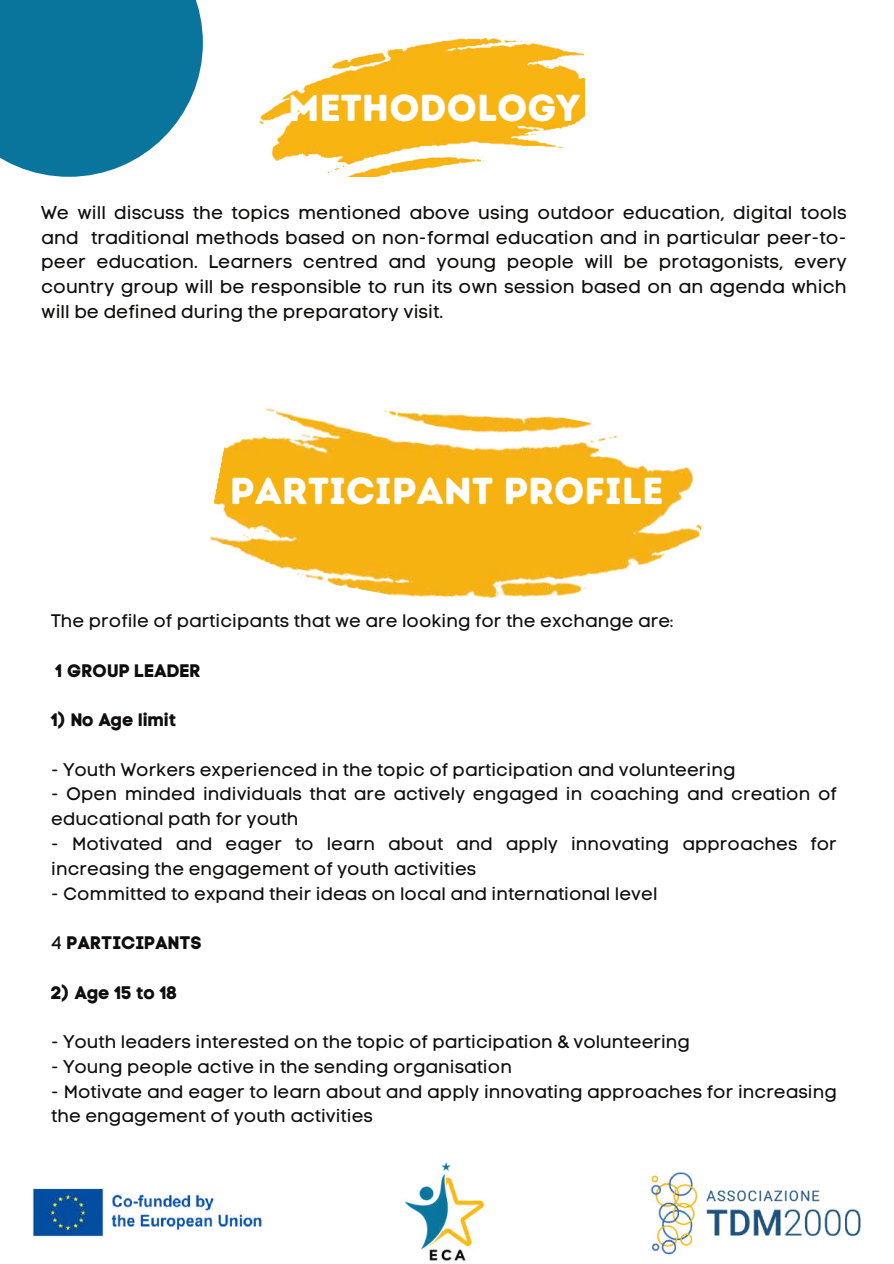
<style>
.page{position:relative;width:894px;height:1264px;background:#fff}
.page>*{position:absolute;margin:0;border:0;box-sizing:border-box;transform-origin:0 0}
.t1{font:37.5px "Intro Rust Base";color:#fff}
.t2{font:18.45px/24.8px "Code Pro Normal LC";color:#0f0e0c;text-align:justify}
.t3{font:18px/24.8px "Code Pro Normal LC";color:#0f0e0c}
.t4{font:18px "Code Pro Bold LC";color:#0f0e0c}
.s1{font-family:"Code Pro Normal LC"}
</style>
<div class="page">
<img style="left:651px;top:1172px;width:210px;height:83px">
<img style="left:32px;top:1188px;width:230px;height:49px">
<img style="left:259px;top:38px;width:325px;height:138px">
<img style="left:210px;top:408px;width:492px;height:192px">
<img style="left:404px;top:1162px;width:81px;height:99px">
<div style="left:0;top:0;width:203px;height:177px;background:#09759d"></div>
<h1 class="t1" style="left:288px;top:85px;width:293px">METHODOLOGY</h1>
<p class="t2" style="left:41px;top:200px;width:806px">We will discuss the topics mentioned above using outdoor education, digital tools and traditional methods based on non-formal education and in particular peer-to&shy;peer education. Learners centred and young people will be protagonists, every country group will be responsible to run its own session based on an agenda which will be defined during the preparatory visit.</p>
<h1 class="t1" style="left:230px;top:468px;width:435px">PARTICIPANT PROFILE</h1>
<p class="t3" style="left:51px;top:608px;width:623px">The profile of participants that we are looking for the exchange are:</p>
<p class="t4" style="left:56px;top:659px;width:146px">1 GROUP LEADER</p>
<p class="t4" style="left:51px;top:709px;width:127px">1) No Age limit</p>
<p class="t3" style="left:51px;top:757px;width:685px">- Youth Workers experienced in the topic of participation and volunteering</p>
<p class="t3" style="left:51px;top:781px;width:787px">- Open minded individuals that are actively engaged in coaching and creation of educational path for youth</p>
<p class="t3" style="left:51px;top:831px;width:787px">- Motivated and eager to learn about and apply innovating approaches for increasing the engagement of youth activities</p>
<p class="t3" style="left:51px;top:880px;width:607px">- Committed to expand their ideas on local and international level</p>
<p class="t4" style="left:51px;top:931px;width:152px"><span class="s1">4</span> PARTICIPANTS</p>
<p class="t4" style="left:51px;top:981px;width:128px">2) Age 15 to 18</p>
<p class="t3" style="left:51px;top:1029px;width:640px">- Youth leaders interested on the topic of participation &amp; volunteering</p>
<p class="t3" style="left:51px;top:1054px;width:462px">- Young people active in the sending organisation</p>
<p class="t3" style="left:51px;top:1078px;width:787px">- Motivate and eager to learn about and apply innovating approaches for increasing the engagement of youth activities</p>
</div>
